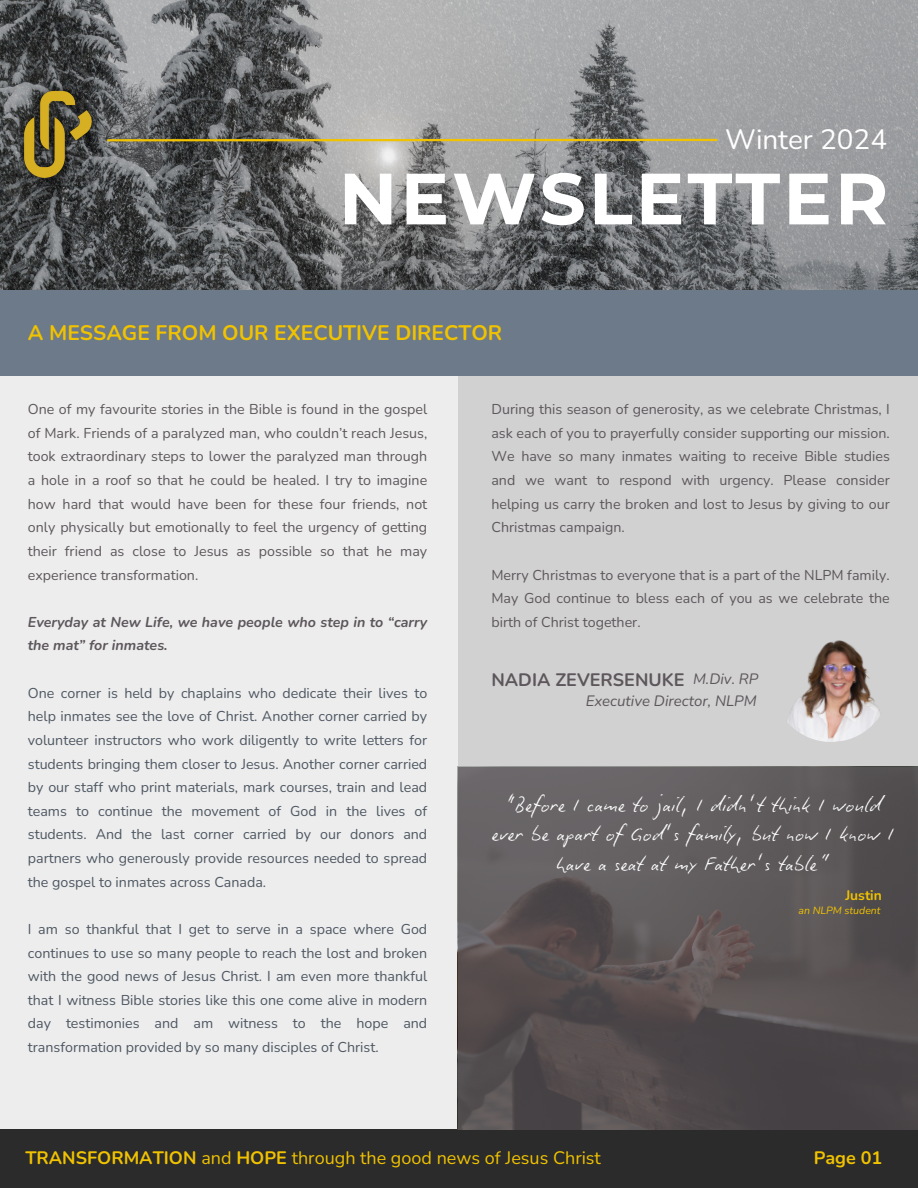
<style>
.page{position:relative;width:918px;height:1188px;background:#fff}
.page>*{position:absolute;margin:0;border:0;box-sizing:border-box;transform-origin:0 0}
.t1{font:700 72.45px "Montserrat";letter-spacing:.045em;color:#fff}
.t2{font:27.9px "Nunito";color:#fff}
.t3{font:21px/29.2px "Biro Script Plus";color:#fff;text-align:center}
.t4{font:700 21px "Nunito";color:#f0c200}
.t5{font:18px "Nunito";color:#f0c200}
.t6{font:700 18px "Nunito";color:#5d575c}
.t7{font:700 18px "Nunito";color:#f0c200}
.t8{font:italic 15px "Nunito";color:#5d575c}
.t9{font:14.25px/23.7px "Nunito";color:#5d575c;text-align:justify}
.t10{font:14.25px/23.7px "Nunito";color:#4e5762;text-align:justify}
.t11{font:italic 700 14.25px/23.7px "Nunito";color:#5d575c}
.t12{font:700 13.8px "Nunito";color:#f0c200}
.t13{font:italic 10.5px "Nunito";color:#f0c200}
.s1{font-weight:700}
</style>
<div class="page">
<div style="left:1px;top:269px;width:917px;height:870px;background:#d1d1d1"></div>
<div style="left:0;top:376px;width:458px;height:762px;background:#ededed"></div>
<div style="left:0;top:284px;width:918px;height:92px;background:#6c7a8a"></div>
<img style="left:0;top:0;width:918px;height:289px">
<div style="left:0;top:1129px;width:918px;height:59px;background:#2b2b2b"></div>
<hr style="left:108px;top:139px;width:608px;height:2px;background:#f0c200">
<img style="left:787px;top:640px;width:93px;height:102px">
<img style="left:16px;top:74px;width:82px;height:116px">
<svg style="left:458px;top:767px;width:460px;height:362px;background:#585254"></svg>
<p class="t2" style="left:725px;top:121px;width:163px">Winter 2024</p>
<p class="t1" style="left:339px;top:154px;width:551px">NEWSLETTER</p>
<p class="t4" style="left:28px;top:319px;width:476px">A MESSAGE FROM OUR EXECUTIVE DIRECTOR</p>
<p class="t9" style="left:28px;top:398px;width:401px">One of my favourite stories in the Bible is found in the gospel of Mark. Friends of a paralyzed man, who couldn’t reach Jesus, took extraordinary steps to lower the paralyzed man through a hole in a roof so that he could be healed. I try to imagine how hard that would have been for these four friends, not only physically but emotionally to feel the urgency of getting their friend as close to Jesus as possible so that he may experience transformation.</p>
<p class="t11" style="left:28px;top:610px;width:401px">Everyday at New Life, we have people who step in to “carry the mat” for inmates.</p>
<h4 class="t10" style="left:28px;top:681px;width:401px">One corner is held by chaplains who dedicate their lives to help inmates see the love of Christ. Another corner carried by volunteer instructors who work diligently to write letters for students bringing them closer to Jesus. Another corner carried by our staff who print materials, mark courses, train and lead teams to continue the movement of God in the lives of students. And the last corner carried by our donors and partners who generously provide resources needed to spread the gospel to inmates across Canada.</h4>
<p class="t10" style="left:28px;top:917px;width:401px">I am so thankful that I get to serve in a space where God continues to use so many people to reach the lost and broken with the good news of Jesus Christ. I am even more thankful that I witness Bible stories like this one come alive in modern day testimonies and am witness to the hope and transformation provided by so many disciples of Christ.</p>
<p class="t9" style="left:491px;top:398px;width:400px">During this season of generosity, as we celebrate Christmas, I ask each of you to prayerfully consider supporting our mission.<br>We have so many inmates waiting to receive Bible studies and we want to respond with urgency. Please consider helping us carry the broken and lost to Jesus by giving to our Christmas campaign.</p>
<h3 class="t9" style="left:491px;top:563px;width:400px">Merry Christmas to everyone that is a part of the NLPM family.<br>May God continue to bless each of you as we celebrate the birth of Christ together.</h3>
<p class="t6" style="left:491px;top:667px;width:195px">NADIA ZEVERSENUKE</p>
<p class="t8" style="left:586px;top:690px;width:172px">Executive Director, NLPM</p>
<p class="t8" style="left:693px;top:669px;width:67px">M.Div. RP</p>
<p class="t3" style="left:492px;top:789px;width:404px">“Before I came to jail, I didn’t think I would ever be apart of God’s family, but now I know I have a seat at my Father’s table”</p>
<p class="t12" style="left:845px;top:886px;width:38px">Justin</p>
<h6 class="t13" style="left:799px;top:903px;width:84px">an NLPM student</h6>
<p class="t5" style="left:25px;top:1146px;width:577px"><span class="s1">TRANSFORMATION</span> and <span class="s1">HOPE</span> through the good news of Jesus Christ</p>
<h5 class="t7" style="left:814px;top:1146px;width:70px">Page 01</h5>
</div>
